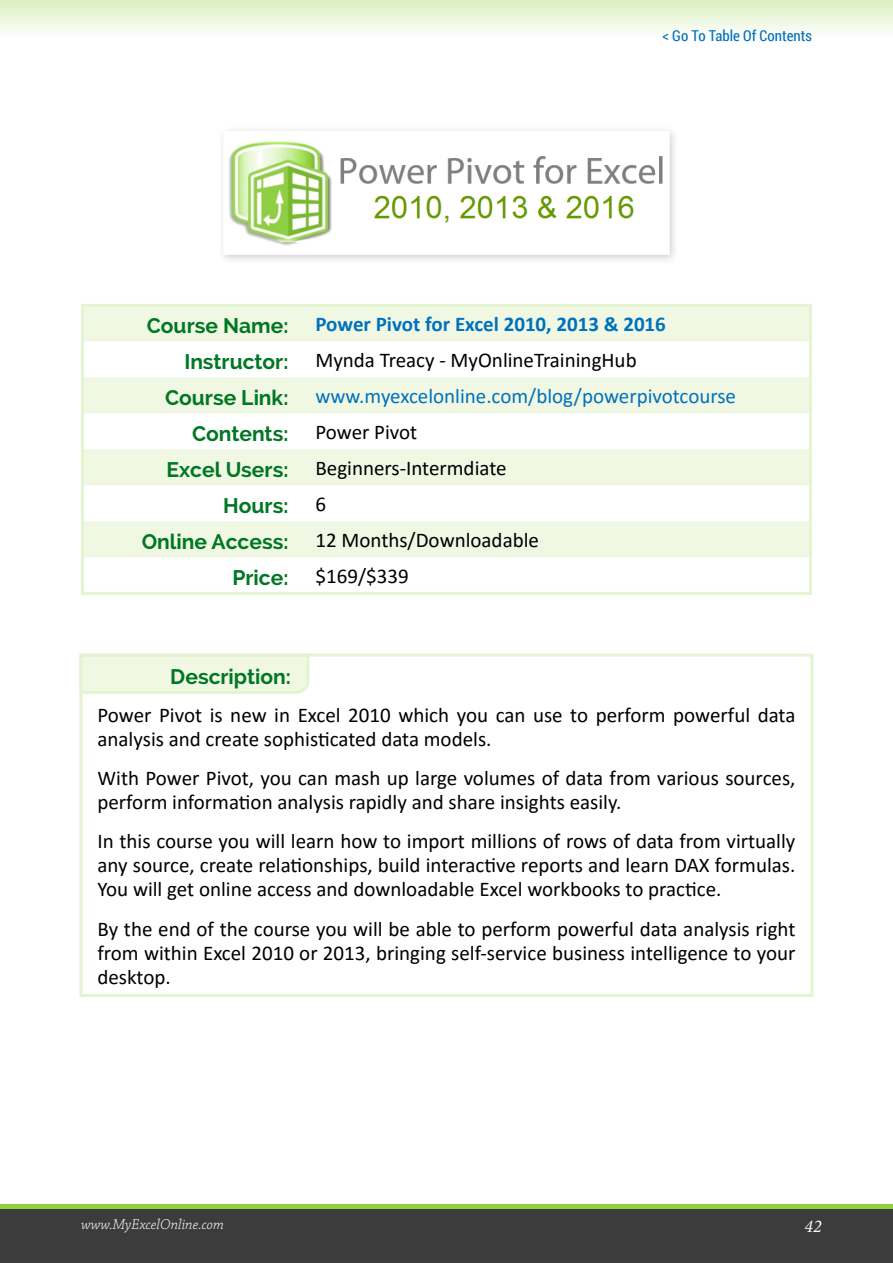
<style>
.page{position:relative;width:893px;height:1263px;background:#fff}
.page>*{position:absolute;margin:0;border:0;box-sizing:border-box;transform-origin:0 0}
.t1{font:21px/24.2px "Calibri";color:#000}
.t2{font:700 21px "Raleway";color:#007723}
.t3{font:21px "Calibri";color:#0071bc}
.t4{font:700 21px "Calibri";color:#0071bc}
.t5{font:italic 18px "Minion Pro";color:#fff}
.t6{font:italic 300 15px "Chaparral Pro";color:#fff}
.t7{font:15px "Roboto Condensed";color:#0071bc}
</style>
<div class="page">
<div style="left:0;top:1204px;width:893px;height:59px;background:#91cf3e"></div>
<div style="left:0;top:0;width:893px;height:38px;background:linear-gradient(to bottom,#dbefc1,#fdfefc)"></div>
<div style="left:0;top:1209px;width:893px;height:54px;background:#3c3c3c"></div>
<svg style="left:84px;top:307px;width:725px;height:250px;fill:#f0f8e4"></svg>
<hr style="left:81px;top:307px;width:3px;height:34px;background:#e4f4d1">
<hr style="left:809px;top:307px;width:3px;height:34px;background:#e4f4d1">
<hr style="left:81px;top:341px;width:3px;height:36px;background:#e4f4d1">
<hr style="left:809px;top:341px;width:3px;height:36px;background:#e4f4d1">
<hr style="left:81px;top:377px;width:3px;height:36px;background:#e4f4d1">
<hr style="left:809px;top:377px;width:3px;height:36px;background:#e4f4d1">
<hr style="left:81px;top:413px;width:3px;height:36px;background:#e4f4d1">
<hr style="left:809px;top:413px;width:3px;height:36px;background:#e4f4d1">
<hr style="left:81px;top:449px;width:3px;height:36px;background:#e4f4d1">
<hr style="left:809px;top:449px;width:3px;height:36px;background:#e4f4d1">
<hr style="left:81px;top:485px;width:3px;height:36px;background:#e4f4d1">
<hr style="left:809px;top:485px;width:3px;height:36px;background:#e4f4d1">
<hr style="left:81px;top:521px;width:3px;height:36px;background:#e4f4d1">
<hr style="left:809px;top:521px;width:3px;height:36px;background:#e4f4d1">
<hr style="left:81px;top:557px;width:3px;height:35px;background:#e4f4d1">
<hr style="left:809px;top:557px;width:3px;height:35px;background:#e4f4d1">
<hr style="left:81px;top:592px;width:213px;height:3px;background:#e4f4d1">
<hr style="left:294px;top:592px;width:518px;height:3px;background:#e4f4d1">
<hr style="left:81px;top:304px;width:213px;height:3px;background:#e4f4d1">
<hr style="left:294px;top:304px;width:518px;height:3px;background:#e4f4d1">
<div style="left:217px;top:125px;width:463px;height:140px;background:#000;opacity:.19"></div>
<img style="left:228px;top:136px;width:437px;height:114px">
<div style="left:80px;top:654px;width:733px;height:343px;border:3px solid #e4f4d1"></div>
<svg style="left:79px;top:653px;width:232px;height:42px;background:#eef7e1"></svg>
<p class="t7" style="left:662px;top:25px;width:151px">&lt; Go To Table Of Contents</p>
<p class="t2" style="left:147px;top:314px;width:143px">Course Name:</p>
<p class="t4" style="left:315px;top:309px;width:352px">Power Pivot for Excel 2010, 2013 &amp; 2016</p>
<p class="t2" style="left:184px;top:350px;width:106px">Instructor:</p>
<p class="t1" style="left:315px;top:348px;width:323px">Mynda Treacy - MyOnlineTrainingHub</p>
<p class="t2" style="left:165px;top:386px;width:125px">Course Link:</p>
<p class="t3" style="left:315px;top:382px;width:422px">www.myexcelonline.com/blog/powerpivotcourse</p>
<p class="t2" style="left:192px;top:422px;width:98px">Contents:</p>
<p class="t1" style="left:315px;top:420px;width:103px">Power Pivot</p>
<p class="t2" style="left:166px;top:458px;width:123px">Excel Users:</p>
<p class="t1" style="left:315px;top:456px;width:193px">Beginners-Intermdiate</p>
<p class="t2" style="left:223px;top:494px;width:67px">Hours:</p>
<p class="t1" style="left:315px;top:492px;width:12px">6</p>
<p class="t2" style="left:142px;top:530px;width:148px">Online Access:</p>
<p class="t1" style="left:315px;top:528px;width:225px">12 Months/Downloadable</p>
<p class="t2" style="left:232px;top:566px;width:58px">Price:</p>
<p class="t1" style="left:315px;top:564px;width:95px">$169/$339</p>
<p class="t2" style="left:170px;top:664px;width:122px">Description:</p>
<p class="t1" style="left:98px;top:702px;width:699px">Power Pivot is new in Excel 2010 which you can use to perform powerful data analysis and create sophisticated data models.</p>
<p class="t1" style="left:98px;top:765px;width:699px">With Power Pivot, you can mash up large volumes of data from various sources, perform information analysis rapidly and share insights easily.</p>
<p class="t1" style="left:98px;top:828px;width:699px;text-align:justify">In this course you will learn how to import millions of rows of data from virtually any source, create relationships, build interactive reports and learn DAX formulas.<br>You will get online access and downloadable Excel workbooks to practice.</p>
<p class="t1" style="left:98px;top:916px;width:699px;text-align:justify">By the end of the course you will be able to perform powerful data analysis right from within Excel 2010 or 2013, bringing self-service business intelligence to your desktop.</p>
<p class="t6" style="left:81px;top:1216px;width:144px">www.MyExcelOnline.com</p>
<p class="t5" style="left:804px;top:1214px;width:19px">42</p>
</div>
